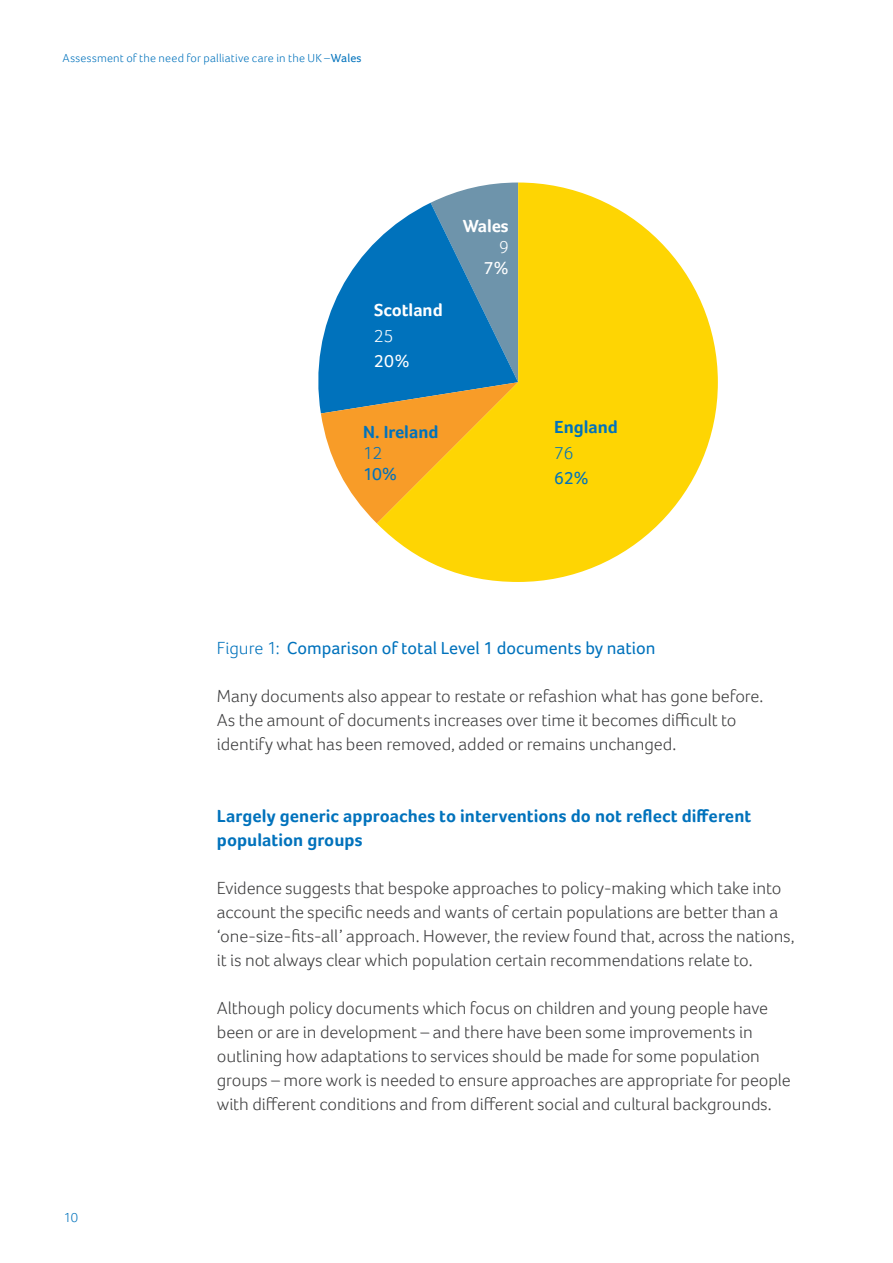
<style>
.page{position:relative;width:893px;height:1263px;background:#fff}
.page>*{position:absolute;margin:0;border:0;box-sizing:border-box;transform-origin:0 0}
.t1{font:300 18px/24px "Foco";letter-spacing:-.005em;color:#3e3e3f}
.t2{font:700 18px/24px "Foco";color:#0072bc}
.t3{font:18px "Foco";color:#0072bc}
.t4{font:700 18px "Foco";color:#fff}
.t5{font:18px "Foco";color:#fff}
.t6{font:300 18px "Foco";color:#0072bc}
.t7{font:300 18px "Foco";color:#fff}
.t8{font:300 13.5px "Foco";color:#0072bc}
.t9{font:300 12px "Foco";letter-spacing:.02em;color:#0072bc}
.s1{font-weight:400}
.s2{font-weight:300}
</style>
<div class="page">
<svg style="left:318px;top:240px;width:59px;height:283px"></svg>
<svg style="left:377px;top:183px;width:341px;height:399px;fill:#fed503"></svg>
<p class="t9" style="left:63px;top:51px;width:301px">Assessment of the need for palliative care in the UK –<span class="s1">Wales</span></p>
<p class="t4" style="left:374px;top:300px;width:70px">Scotland</p>
<p class="t7" style="left:374px;top:325px;width:21px">25</p>
<p class="t5" style="left:374px;top:351px;width:37px">20%</p>
<p class="t4" style="left:463px;top:216px;width:47px">Wales</p>
<p class="t7" style="left:499px;top:237px;width:11px">9</p>
<p class="t5" style="left:484px;top:258px;width:27px">7%</p>
<p class="t2" style="left:363px;top:420px;width:77px">N. Ireland</p>
<p class="t6" style="left:363px;top:443px;width:21px">12</p>
<p class="t3" style="left:363px;top:464px;width:35px">10%</p>
<p class="t2" style="left:554px;top:415px;width:65px">England</p>
<p class="t6" style="left:554px;top:442px;width:21px">76</p>
<p class="t3" style="left:554px;top:468px;width:36px">62%</p>
<p class="t3" style="left:217px;top:638px;width:440px"><span class="s2">Figure 1:</span> Comparison of total Level 1 documents by nation</p>
<p class="t1" style="left:217px;top:684px;width:548px">Many documents also appear to restate or refashion what has gone before.<br>As the amount of documents increases over time it becomes difficult to identify what has been removed, added or remains unchanged.</p>
<p class="t8" style="left:64px;top:1209px;width:16px">10</p>
<p class="t2" style="left:217px;top:804px;width:536px">Largely generic approaches to interventions do not reflect different population groups</p>
<p class="t1" style="left:217px;top:876px;width:579px">Evidence suggests that bespoke approaches to policy-making which take into account the specific needs and wants of certain populations are better than a ‘one-size-fits-all’ approach. However, the review found that, across the nations, it is not always clear which population certain recommendations relate to.</p>
<p class="t1" style="left:217px;top:996px;width:575px">Although policy documents which focus on children and young people have been or are in development – and there have been some improvements in outlining how adaptations to services should be made for some population groups – more work is needed to ensure approaches are appropriate for people with different conditions and from different social and cultural backgrounds.</p>
</div>
